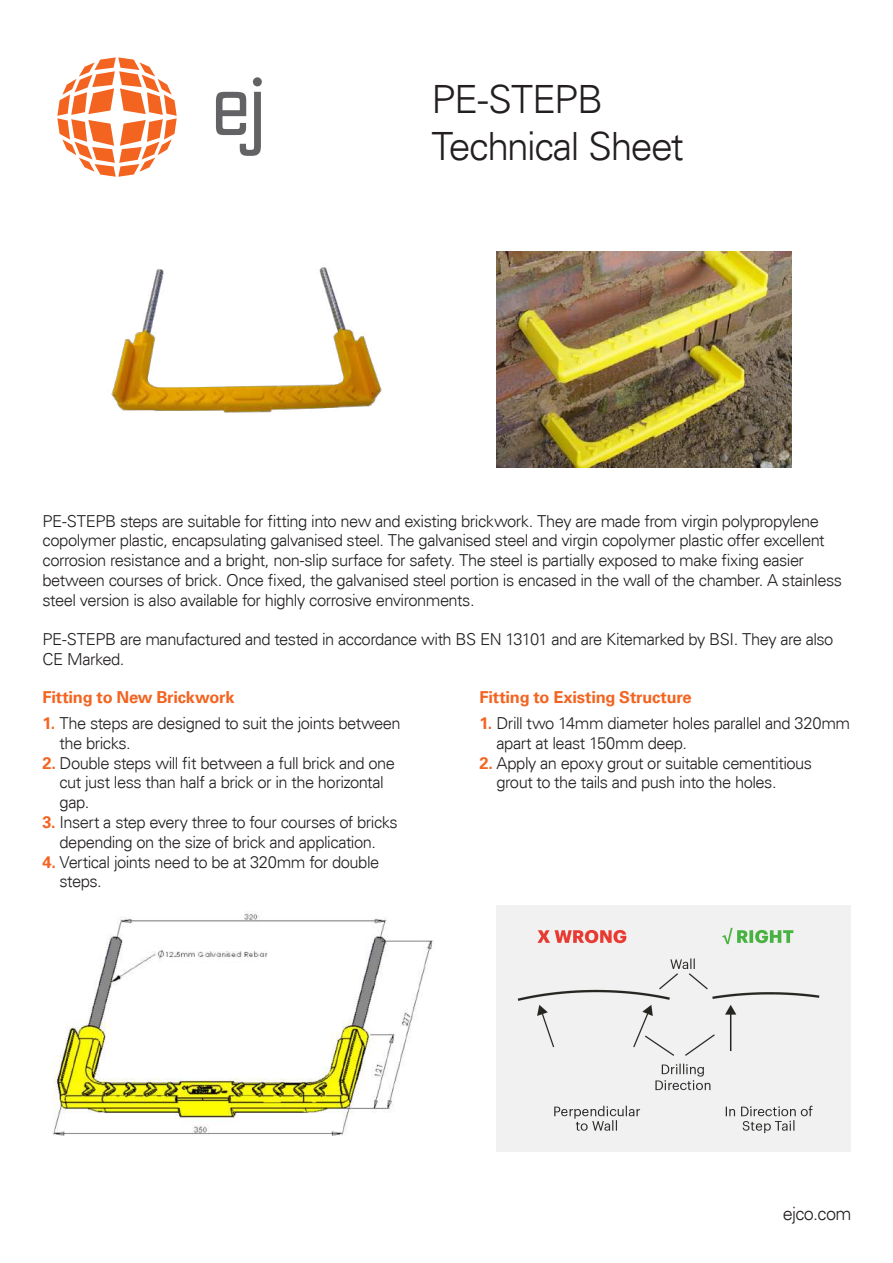
<style>
.page{position:relative;width:893px;height:1263px;background:#fff}
.page>*{position:absolute;margin:0;border:0;box-sizing:border-box;transform-origin:0 0}
.t1{font:300 39px/46.8px "Univers";letter-spacing:-.04em;color:#231f20}
.t2{font:300 18px "Univers";letter-spacing:-.03em;color:#231f20}
.t3{font:300 16.5px/19.8px "Univers";letter-spacing:-.03em;color:#231f20}
.t4{font:700 16.5px "Univers";letter-spacing:-.015em;color:#f36421}
.s1{font-weight:700;color:#f36421}
</style>
<div class="page">
<svg style="left:216px;top:77px;width:46px;height:79px"></svg>
<svg style="left:57px;top:57px;width:120px;height:120px"></svg>
<img style="left:497px;top:252px;width:294px;height:216px">
<img style="left:111px;top:267px;width:271px;height:146px">
<div style="left:496px;top:906px;width:354px;height:246px;background:#f2f1f1"></div>
<img style="left:53px;top:911px;width:381px;height:225px">
<h1 class="t1" style="left:432px;top:76px;width:254px">PE-STEPB<br>Technical Sheet</h1>
<p class="t3" style="left:43px;top:511px;width:801px">PE-STEPB steps are suitable for fitting into new and existing brickwork. They are made from virgin polypropylene copolymer plastic, encapsulating galvanised steel. The galvanised steel and virgin copolymer plastic offer excellent corrosion resistance and a bright, non-slip surface for safety. The steel is partially exposed to make fixing easier between courses of brick. Once fixed, the galvanised steel portion is encased in the wall of the chamber. A stainless steel version is also available for highly corrosive environments.</p>
<p class="t3" style="left:43px;top:630px;width:792px">PE-STEPB are manufactured and tested in accordance with BS EN 13101 and are Kitemarked by BSI. They are also<br>CE Marked.</p>
<p class="t4" style="left:43px;top:687px;width:194px">Fitting to New Brickwork</p>
<p class="t3" style="left:60px;top:713px;width:343px;text-indent:-17px"><span class="s1">1.</span> The steps are designed to suit the joints between the bricks.</p>
<p class="t3" style="left:60px;top:753px;width:337px;text-indent:-17px"><span class="s1">2.</span> Double steps will fit between a full brick and one cut just less than half a brick or in the horizontal gap.</p>
<p class="t3" style="left:43px;top:812px;width:357px;text-align:center"><span class="s1">3.</span> Insert a step every three to four courses of bricks depending on the size of brick and application.</p>
<p class="t3" style="left:60px;top:852px;width:321px;text-indent:-17px"><span class="s1">4.</span> Vertical joints need to be at 320mm for double steps.</p>
<p class="t4" style="left:479px;top:687px;width:214px">Fitting to Existing Structure</p>
<p class="t3" style="left:496px;top:713px;width:355px;text-indent:-17px"><span class="s1">1.</span> Drill two 14mm diameter holes parallel and 320mm apart at least 150mm deep.</p>
<p class="t3" style="left:496px;top:753px;width:317px;text-indent:-17px"><span class="s1">2.</span> Apply an epoxy grout or suitable cementitious grout to the tails and push into the holes.</p>
<p class="t2" style="left:783px;top:1203px;width:70px">ejco.com</p>
</div>
